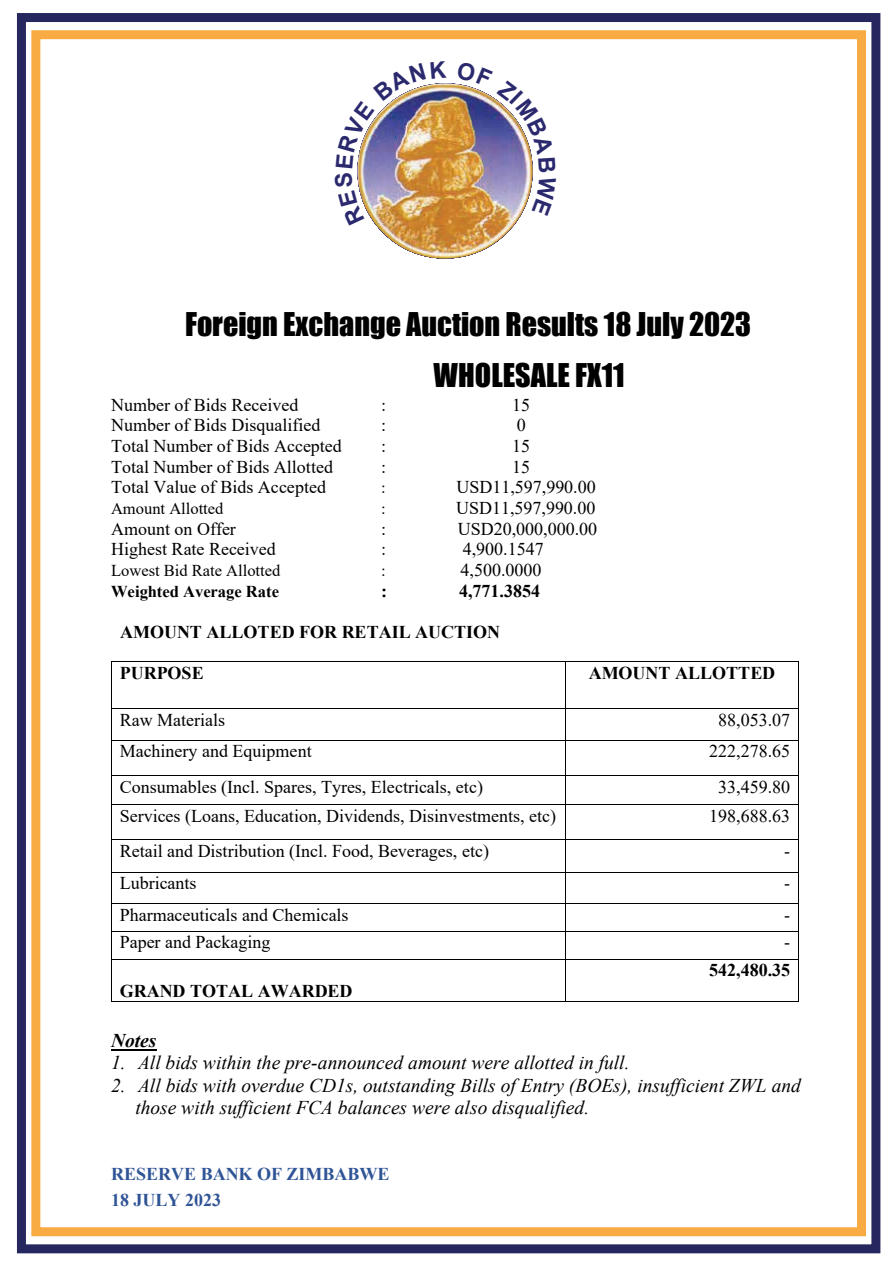
<style>
.page{position:relative;width:893px;height:1263px;background:#fff}
.page>*{position:absolute;margin:0;border:0;box-sizing:border-box;transform-origin:0 0}
.t1{font:30px/51.2px "Impact";color:#000}
.t2{font:italic 19.5px/22.5px "Times New Roman";color:#000}
.t3{font:italic 700 19.5px "Times New Roman";color:#000}
.t4{font:18px "Times New Roman";color:#000}
.t5{font:700 18px "Times New Roman";color:#000}
.t6{font:700 18px/26.4px "Times New Roman";color:#2f5496}
.t7{font:16.5px "Times New Roman";color:#000}
.t8{font:700 16.5px "Times New Roman";color:#000}
</style>
<div class="page">
<hr style="left:112px;top:661px;width:453px;height:1px;background:#000">
<hr style="left:566px;top:661px;width:232px;height:1px;background:#000">
<hr style="left:111px;top:662px;width:1px;height:46px;background:#000">
<hr style="left:565px;top:662px;width:1px;height:46px;background:#000">
<hr style="left:798px;top:662px;width:1px;height:46px;background:#000">
<hr style="left:112px;top:708px;width:453px;height:1px;background:#000">
<hr style="left:566px;top:708px;width:232px;height:1px;background:#000">
<hr style="left:111px;top:709px;width:1px;height:31px;background:#000">
<hr style="left:565px;top:709px;width:1px;height:31px;background:#000">
<hr style="left:798px;top:709px;width:1px;height:31px;background:#000">
<hr style="left:112px;top:740px;width:453px;height:1px;background:#000">
<hr style="left:566px;top:740px;width:232px;height:1px;background:#000">
<hr style="left:111px;top:740px;width:1px;height:35px;background:#000">
<hr style="left:565px;top:740px;width:1px;height:35px;background:#000">
<hr style="left:798px;top:740px;width:1px;height:35px;background:#000">
<hr style="left:112px;top:775px;width:453px;height:1px;background:#000">
<hr style="left:566px;top:775px;width:232px;height:1px;background:#000">
<svg style="left:111px;top:775px;width:1px;height:30px"></svg>
<hr style="left:112px;top:804px;width:453px;height:1px;background:#000">
<svg style="left:565px;top:775px;width:1px;height:30px"></svg>
<hr style="left:566px;top:804px;width:232px;height:1px;background:#000">
<svg style="left:798px;top:775px;width:1px;height:30px"></svg>
<hr style="left:111px;top:805px;width:1px;height:34px;background:#000">
<hr style="left:565px;top:805px;width:1px;height:34px;background:#000">
<hr style="left:798px;top:805px;width:1px;height:34px;background:#000">
<hr style="left:112px;top:839px;width:453px;height:1px;background:#000">
<hr style="left:566px;top:839px;width:232px;height:1px;background:#000">
<hr style="left:111px;top:840px;width:1px;height:32px;background:#000">
<hr style="left:565px;top:840px;width:1px;height:32px;background:#000">
<hr style="left:798px;top:840px;width:1px;height:32px;background:#000">
<hr style="left:112px;top:872px;width:453px;height:1px;background:#000">
<hr style="left:566px;top:872px;width:232px;height:1px;background:#000">
<hr style="left:111px;top:872px;width:1px;height:31px;background:#000">
<hr style="left:565px;top:872px;width:1px;height:31px;background:#000">
<hr style="left:798px;top:872px;width:1px;height:31px;background:#000">
<hr style="left:112px;top:903px;width:453px;height:1px;background:#000">
<hr style="left:566px;top:903px;width:232px;height:1px;background:#000">
<hr style="left:112px;top:931px;width:453px;height:1px;background:#000">
<hr style="left:566px;top:931px;width:232px;height:1px;background:#000">
<svg style="left:111px;top:903px;width:1px;height:57px"></svg>
<hr style="left:112px;top:959px;width:453px;height:1px;background:#000">
<svg style="left:565px;top:903px;width:1px;height:57px"></svg>
<hr style="left:566px;top:959px;width:232px;height:1px;background:#000">
<svg style="left:798px;top:903px;width:1px;height:57px"></svg>
<hr style="left:111px;top:960px;width:1px;height:41px;background:#000">
<hr style="left:112px;top:1001px;width:453px;height:1px;background:#000">
<hr style="left:565px;top:960px;width:1px;height:41px;background:#000">
<hr style="left:566px;top:1001px;width:232px;height:1px;background:#000">
<hr style="left:798px;top:960px;width:1px;height:41px;background:#000">
<hr style="left:111px;top:1049px;width:46px;height:2px;background:#000">
<div style="left:17px;top:13px;width:863px;height:1240px;border:9px solid #26275f"></div>
<div style="left:31px;top:30px;width:835px;height:1206px;border:9px solid #f8ab42"></div>
<img style="left:357px;top:83px;width:176px;height:176px;border-radius:88px">
<img style="left:357px;top:83px;width:90px;height:142px">
<img style="left:457px;top:84px;width:76px;height:132px">
<h1 class="t1" style="left:434px;top:298px;width:319px;text-indent:-249px">Foreign Exchange Auction Results 18 July 2023<br>WHOLESALE FX11</h1>
<p class="t4" style="left:111px;top:392px;width:189px">Number of Bids Received</p>
<p class="t4" style="left:381px;top:392px;width:7px">:</p>
<p class="t4" style="left:512px;top:392px;width:19px">15</p>
<p class="t4" style="left:111px;top:412px;width:211px">Number of Bids Disqualified</p>
<p class="t4" style="left:381px;top:412px;width:7px">:</p>
<p class="t4" style="left:517px;top:412px;width:10px">0</p>
<p class="t4" style="left:111px;top:433px;width:232px">Total Number of Bids Accepted</p>
<p class="t4" style="left:381px;top:433px;width:7px">:</p>
<p class="t4" style="left:512px;top:433px;width:19px">15</p>
<p class="t4" style="left:111px;top:454px;width:223px">Total Number of Bids Allotted</p>
<p class="t4" style="left:381px;top:454px;width:7px">:</p>
<p class="t4" style="left:512px;top:454px;width:19px">15</p>
<p class="t4" style="left:111px;top:475px;width:216px">Total Value of Bids Accepted</p>
<p class="t7" style="left:381px;top:476px;width:6px">:</p>
<p class="t4" style="left:456px;top:475px;width:141px">USD11,597,990.00</p>
<p class="t7" style="left:111px;top:497px;width:114px">Amount Allotted</p>
<p class="t7" style="left:381px;top:497px;width:6px">:</p>
<p class="t4" style="left:456px;top:495px;width:141px">USD11,597,990.00</p>
<p class="t4" style="left:111px;top:516px;width:126px">Amount on Offer</p>
<p class="t4" style="left:381px;top:516px;width:7px">:</p>
<p class="t4" style="left:458px;top:516px;width:141px">USD20,000,000.00</p>
<p class="t4" style="left:111px;top:537px;width:166px">Highest Rate Received</p>
<p class="t4" style="left:381px;top:537px;width:7px">:</p>
<p class="t4" style="left:463px;top:537px;width:82px">4,900.1547</p>
<p class="t7" style="left:111px;top:559px;width:171px">Lowest Bid Rate Allotted</p>
<p class="t7" style="left:381px;top:559px;width:6px">:</p>
<p class="t4" style="left:461px;top:557px;width:82px">4,500.0000</p>
<p class="t8" style="left:111px;top:579px;width:169px">Weighted Average Rate</p>
<p class="t5" style="left:381px;top:578px;width:7px">:</p>
<p class="t5" style="left:459px;top:578px;width:82px">4,771.3854</p>
<p class="t5" style="left:120px;top:619px;width:382px">AMOUNT ALLOTED FOR RETAIL AUCTION</p>
<p class="t5" style="left:120px;top:660px;width:85px">PURPOSE</p>
<p class="t5" style="left:589px;top:660px;width:188px">AMOUNT ALLOTTED</p>
<p class="t4" style="left:120px;top:707px;width:107px">Raw Materials</p>
<p class="t4" style="left:718px;top:707px;width:73px">88,053.07</p>
<p class="t4" style="left:120px;top:739px;width:194px">Machinery and Equipment</p>
<p class="t4" style="left:709px;top:739px;width:82px">222,278.65</p>
<p class="t4" style="left:120px;top:774px;width:365px">Consumables (Incl. Spares, Tyres, Electricals, etc)</p>
<p class="t4" style="left:718px;top:774px;width:73px">33,459.80</p>
<p class="t4" style="left:120px;top:803px;width:438px">Services (Loans, Education, Dividends, Disinvestments, etc)</p>
<p class="t4" style="left:709px;top:803px;width:82px">198,688.63</p>
<p class="t4" style="left:120px;top:838px;width:371px">Retail and Distribution (Incl. Food, Beverages, etc)</p>
<p class="t4" style="left:784px;top:838px;width:7px">-</p>
<p class="t4" style="left:120px;top:870px;width:78px">Lubricants</p>
<p class="t4" style="left:784px;top:870px;width:7px">-</p>
<p class="t4" style="left:120px;top:902px;width:230px">Pharmaceuticals and Chemicals</p>
<p class="t4" style="left:784px;top:902px;width:7px">-</p>
<p class="t4" style="left:120px;top:929px;width:152px">Paper and Packaging</p>
<p class="t4" style="left:784px;top:929px;width:7px">-</p>
<p class="t5" style="left:120px;top:978px;width:234px">GRAND TOTAL AWARDED</p>
<p class="t5" style="left:709px;top:957px;width:82px">542,480.35</p>
<p class="t3" style="left:111px;top:1026px;width:47px">Notes</p>
<p class="t2" style="left:111px;top:1051px;width:520px">1. All bids within the pre-announced amount were allotted in full.</p>
<p class="t2" style="left:135px;top:1073px;width:667px;text-indent:-24px">2. All bids with overdue CD1s, outstanding Bills of Entry (BOEs), insufficient ZWL and those with sufficient FCA balances were also disqualified.</p>
<p class="t6" style="left:111px;top:1160px;width:280px">RESERVE BANK OF ZIMBABWE<br>18 JULY 2023</p>
</div>
